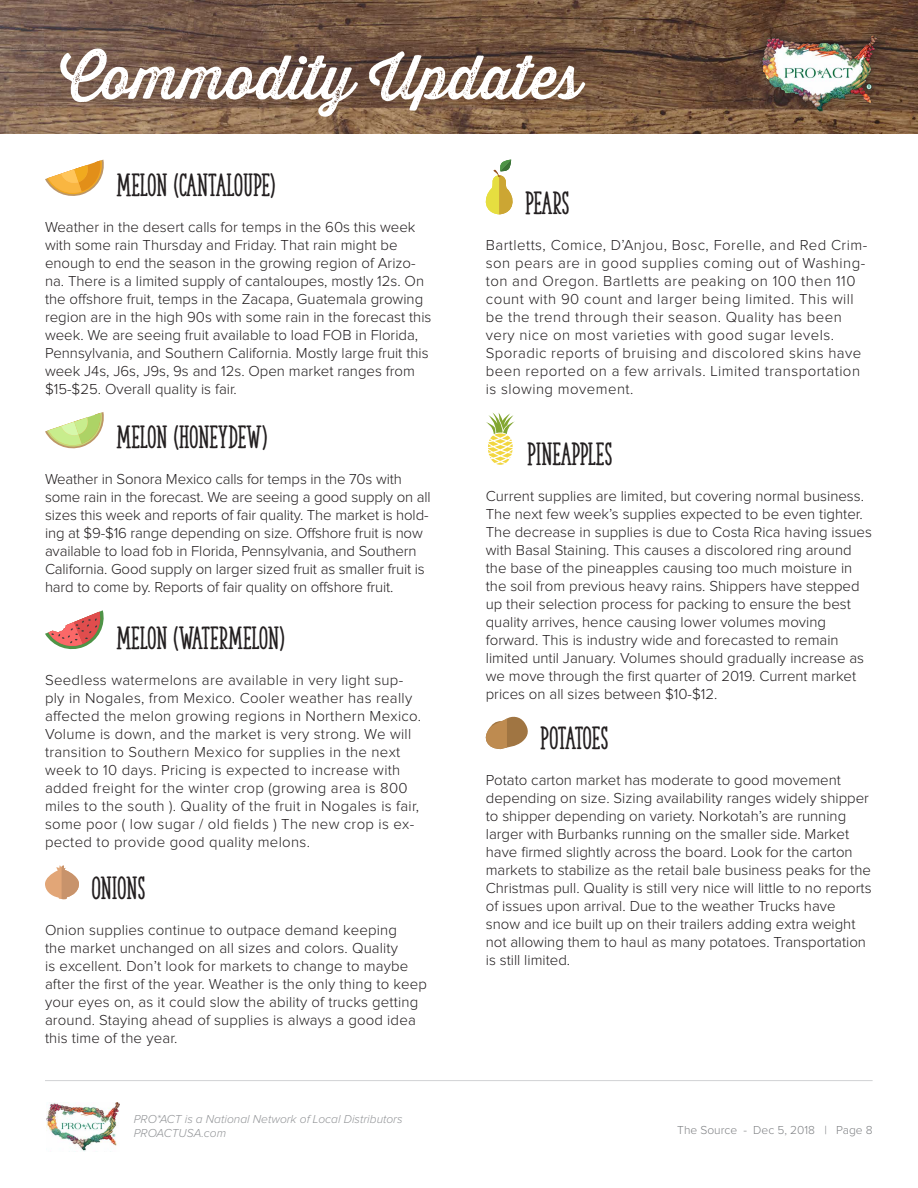
<style>
.page{position:relative;width:918px;height:1188px;background:#fff}
.page>*{position:absolute;margin:0;border:0;box-sizing:border-box;transform-origin:0 0}
.t1{font:60px "Thirsty Rough Reg One";color:#fff}
.t2{font:30px "The Serif Hand Extrablack";color:#231f20}
.t3{font:30px "The Serif Hand Extrablack";letter-spacing:-.02em;color:#231f20}
.t4{font:700 27px "Proxima Nova";color:#fff}
.t5{font:300 15px/18px "Proxima Nova";color:#231f20}
.t6{font:300 15px/18px "Proxima Nova";letter-spacing:.02em;color:#231f20}
.t7{font:300 15px/18px "Proxima Nova";letter-spacing:.03em;color:#231f20}
.t8{font:italic 300 12px/14.4px "Proxima Nova";color:#939598}
.t9{font:300 12px "Proxima Nova";color:#808285}
</style>
<div class="page">
<img style="left:46px;top:1102px;width:74px;height:49px">
<hr style="left:45px;top:1080px;width:828px;height:1px;background:#d1d2d4">
<img style="left:0;top:0;width:918px;height:134px">
<div style="left:752px;top:25px;width:133px;height:94px;background:#231f20;opacity:.6"></div>
<img style="left:761px;top:36px;width:115px;height:76px">
<svg style="left:45px;top:160px;width:59px;height:36px"></svg>
<svg style="left:45px;top:412px;width:59px;height:37px"></svg>
<svg style="left:45px;top:610px;width:59px;height:40px"></svg>
<svg style="left:45px;top:865px;width:34px;height:35px"></svg>
<svg style="left:485px;top:159px;width:28px;height:55px"></svg>
<svg style="left:486px;top:412px;width:29px;height:53px"></svg>
<svg style="left:485px;top:716px;width:43px;height:33px"></svg>
<h1 class="t1" style="left:60px;top:33px;width:523px">Commodity Updates</h1>
<h3 class="t4" style="left:223px;top:76px;width:147px">Dec 5, 2018</h3>
<h2 class="t2" style="left:117px;top:167px;width:160px">MELON (CANTALOUPE)</h2>
<p class="t5" style="left:45px;top:219px;width:388px">Weather in the desert calls for temps in the 60s this week with some rain Thursday and Friday. That rain might be enough to end the season in the growing region of Arizo&shy;na. There is a limited supply of cantaloupes, mostly 12s. On the offshore fruit, temps in the Zacapa, Guatemala growing region are in the high 90s with some rain in the forecast this week. We are seeing fruit available to load FOB in Florida, Pennsylvania, and Southern California. Mostly large fruit this week J4s, J6s, J9s, 9s and 12s. Open market ranges from $15-$25. Overall quality is fair.</p>
<h2 class="t2" style="left:117px;top:419px;width:152px">MELON (HONEYDEW)</h2>
<p class="t5" style="left:45px;top:471px;width:387px">Weather in Sonora Mexico calls for temps in the 70s with some rain in the forecast. We are seeing a good supply on all sizes this week and reports of fair quality. The market is hold&shy;ing at $9-$16 range depending on size. Offshore fruit is now available to load fob in Florida, Pennsylvania, and Southern California. Good supply on larger sized fruit as smaller fruit is hard to come by. Reports of fair quality on offshore fruit.</p>
<h2 class="t2" style="left:116px;top:620px;width:169px">MELON (WATERMELON)</h2>
<p class="t6" style="left:45px;top:672px;width:378px">Seedless watermelons are available in very light sup&shy;ply in Nogales, from Mexico. Cooler weather has really affected the melon growing regions in Northern Mexico.<br>Volume is down, and the market is very strong. We will transition to Southern Mexico for supplies in the next week to 10 days. Pricing is expected to increase with added freight for the winter crop (growing area is 800 miles to the south ). Quality of the fruit in Nogales is fair, some poor ( low sugar / old fields ) The new crop is ex&shy;pected to provide good quality melons.</p>
<h2 class="t2" style="left:92px;top:870px;width:55px">ONIONS</h2>
<p class="t5" style="left:45px;top:922px;width:384px">Onion supplies continue to outpace demand keeping<br>the market unchanged on all sizes and colors. Quality<br>is excellent. Don’t look for markets to change to maybe after the first of the year. Weather is the only thing to keep your eyes on, as it could slow the ability of trucks getting around. Staying ahead of supplies is always a good idea this time of the year.</p>
<p class="t8" style="left:134px;top:1112px;width:270px">PRO*ACT is a National Network of Local Distributors<br>PROACTUSA.com</p>
<h2 class="t2" style="left:525px;top:185px;width:46px">PEARS</h2>
<p class="t7" style="left:486px;top:237px;width:383px">Bartletts, Comice, D’Anjou, Bosc, Forelle, and Red Crim&shy;son pears are in good supplies coming out of Washing&shy;ton and Oregon. Bartletts are peaking on 100 then 110 count with 90 count and larger being limited. This will be the trend through their season. Quality has been very nice on most varieties with good sugar levels.<br>Sporadic reports of bruising and discolored skins have been reported on a few arrivals. Limited transportation is slowing movement.</p>
<h2 class="t2" style="left:528px;top:436px;width:86px">PINEAPPLES</h2>
<p class="t5" style="left:486px;top:487px;width:388px">Current supplies are limited, but covering normal business.<br>The next few week’s supplies expected to be even tighter.<br>The decrease in supplies is due to Costa Rica having issues with Basal Staining. This causes a discolored ring around the base of the pineapples causing too much moisture in the soil from previous heavy rains. Shippers have stepped up their selection process for packing to ensure the best quality arrives, hence causing lower volumes moving forward. This is industry wide and forecasted to remain limited until January. Volumes should gradually increase as we move through the first quarter of 2019. Current market prices on all sizes between $10-$12.</p>
<h2 class="t3" style="left:541px;top:720px;width:69px">POTATOES</h2>
<p class="t5" style="left:486px;top:772px;width:387px">Potato carton market has moderate to good movement depending on size. Sizing availability ranges widely shipper to shipper depending on variety. Norkotah’s are running larger with Burbanks running on the smaller side. Market have firmed slightly across the board. Look for the carton markets to stabilize as the retail bale business peaks for the Christmas pull. Quality is still very nice will little to no reports of issues upon arrival. Due to the weather Trucks have snow and ice built up on their trailers adding extra weight not allowing them to haul as many potatoes. Transportation is still limited.</p>
<p class="t9" style="left:677px;top:1124px;width:197px">The Source - Dec 5, 2018 | Page 8</p>
</div>
